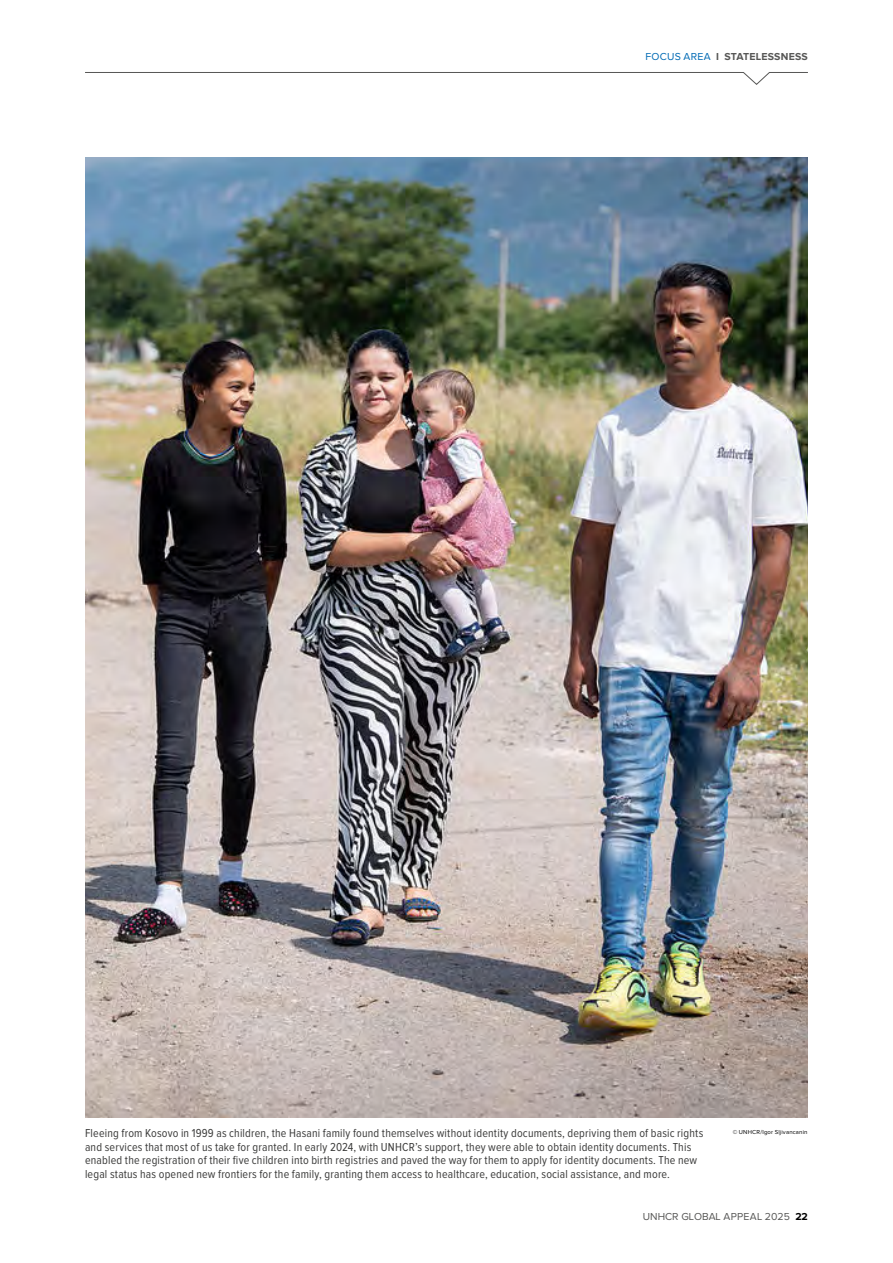
<style>
.page{position:relative;width:893px;height:1263px;background:#fff}
.page>*{position:absolute;margin:0;border:0;box-sizing:border-box;transform-origin:0 0}
.t1{font:12px/13.5px "Proxima Nova Cond";letter-spacing:.015em;color:#3c3c3b}
.t2{font:10.5px "Proxima Nova";color:#575756}
.t3{font:700 10.5px "Proxima Nova";letter-spacing:.02em;color:#575756}
.t4{font:6px "Proxima Nova";letter-spacing:.025em;color:#000}
.s1{font-weight:400;color:#006ab4}
.s2{font-weight:700;color:#000}
</style>
<div class="page">
<svg style="left:85px;top:72px;width:723px;height:13px"></svg>
<img style="left:85px;top:157px;width:723px;height:960px">
<p class="t3" style="left:645px;top:50px;width:164px"><span class="s1">FOCUS AREA</span> I STATELESSNESS</p>
<p class="t1" style="left:85px;top:1127px;width:620px">Fleeing from Kosovo in 1999 as children, the Hasani family found themselves without identity documents, depriving them of basic rights and services that most of us take for granted. In early 2024, with UNHCR’s support, they were able to obtain identity documents. This enabled the registration of their five children into birth registries and paved the way for them to apply for identity documents. The new legal status has opened new frontiers for the family, granting them access to healthcare, education, social assistance, and more.</p>
<p class="t4" style="left:733px;top:1129px;width:76px">© UNHCR/Igor Sljivancanin</p>
<p class="t2" style="left:643px;top:1212px;width:167px">UNHCR GLOBAL APPEAL 2025 <span class="s2">22</span></p>
</div>
